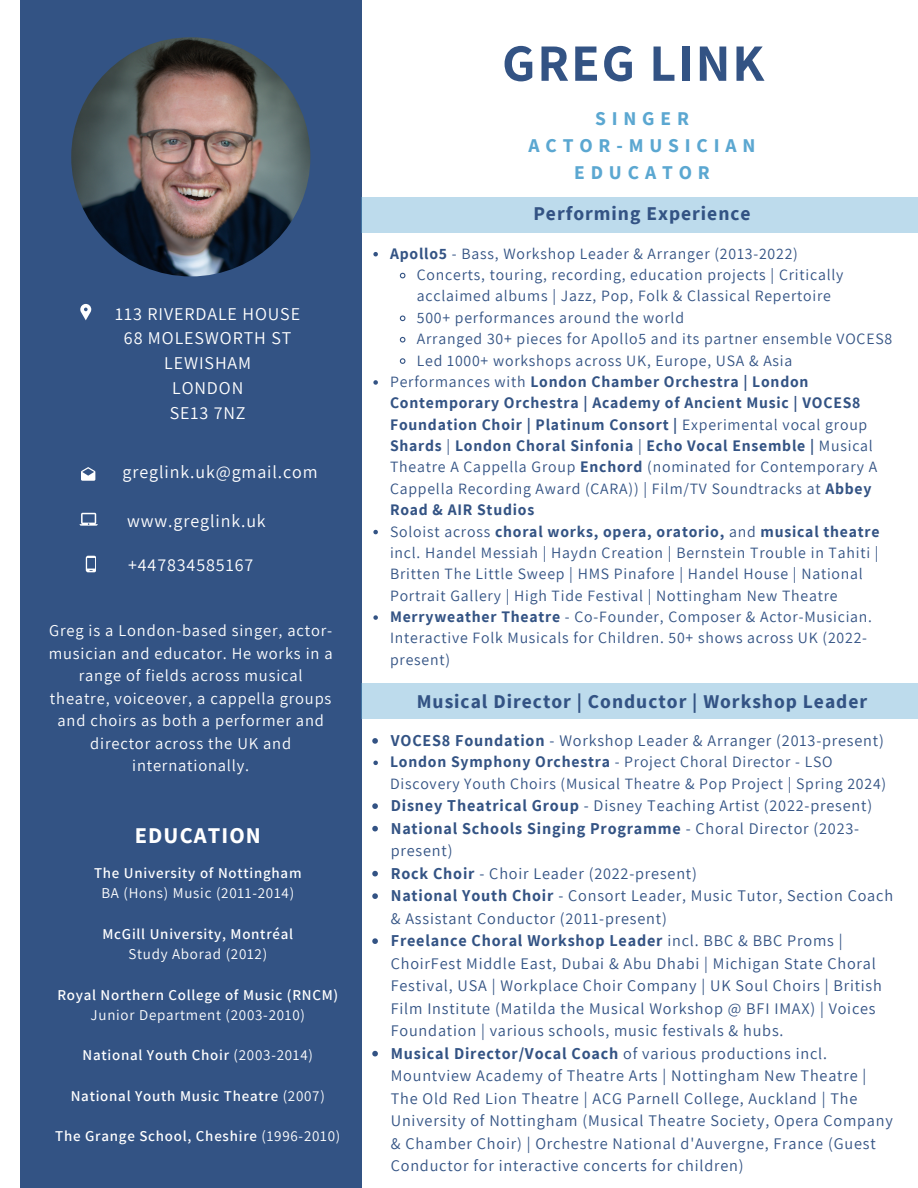
<style>
.page{position:relative;width:918px;height:1188px;background:#fff}
.page>*{position:absolute;margin:0;border:0;box-sizing:border-box;transform-origin:0 0}
.t1{font:700 52.5px "Assistant";letter-spacing:.035em;color:#335384}
.t2{font:700 22.5px "Source Sans Pro";letter-spacing:.05em;color:#fff}
.t3{font:700 19.5px "Source Sans Pro";letter-spacing:.05em;color:#335384}
.t4{font:700 19.5px/27px "Source Sans Pro";letter-spacing:.3em;color:#5ba7d1;text-align:center}
.t5{font:18px/24.8px "Assistant";letter-spacing:.05em;color:#fff;text-align:center}
.t6{font:16.5px/22.5px "Assistant";letter-spacing:.05em;color:#fff;text-align:center}
.t7{font:16.2px/22.5px "Assistant";letter-spacing:.05em;color:#335384}
.t8{font:700 16.2px/22.5px "Assistant";letter-spacing:.05em;color:#335384}
.t9{font:15.75px/21.3px "Assistant";letter-spacing:.05em;color:#335384}
.t10{font:700 15.75px/21.3px "Assistant";letter-spacing:.05em;color:#335384}
.t11{font:600 15px "Assistant";letter-spacing:.05em;color:#fff}
.t12{font:15px "Assistant";letter-spacing:.05em;color:#fff}
.s1{font-weight:400}
.s2{font-weight:700}
</style>
<div class="page">
<div style="left:20px;top:0;width:342px;height:1188px;background:#335384"></div>
<img style="left:71px;top:37px;width:239px;height:239px;border-radius:50%">
<svg style="left:80px;top:304px;width:11px;height:16px"></svg>
<svg style="left:80px;top:513px;width:18px;height:13px"></svg>
<svg style="left:81px;top:467px;width:14px;height:14px"></svg>
<svg style="left:86px;top:556px;width:10px;height:16px"></svg>
<div style="left:362px;top:197px;width:556px;height:36px;background:#bddbec"></div>
<svg style="left:373px;top:252px;width:5px;height:4px"></svg>
<svg style="left:399px;top:272px;width:7px;height:7px"></svg>
<svg style="left:399px;top:315px;width:7px;height:7px"></svg>
<svg style="left:399px;top:336px;width:7px;height:7px"></svg>
<svg style="left:399px;top:358px;width:7px;height:6px"></svg>
<svg style="left:373px;top:380px;width:5px;height:5px"></svg>
<svg style="left:373px;top:530px;width:5px;height:4px"></svg>
<svg style="left:373px;top:615px;width:5px;height:5px"></svg>
<svg style="left:372px;top:738px;width:6px;height:6px"></svg>
<svg style="left:373px;top:761px;width:5px;height:4px"></svg>
<svg style="left:372px;top:803px;width:6px;height:6px"></svg>
<svg style="left:372px;top:826px;width:6px;height:5px"></svg>
<svg style="left:372px;top:871px;width:6px;height:5px"></svg>
<svg style="left:372px;top:893px;width:6px;height:6px"></svg>
<svg style="left:372px;top:938px;width:6px;height:6px"></svg>
<svg style="left:372px;top:1051px;width:6px;height:5px"></svg>
<div style="left:362px;top:683px;width:556px;height:35px;background:#bddbec"></div>
<p class="t5" style="left:115px;top:301px;width:186px">113 RIVERDALE HOUSE<br>68 MOLESWORTH ST<br>LEWISHAM<br>LONDON<br>SE13 7NZ</p>
<h6 class="t5" style="left:123px;top:459px;width:197px">greglink.uk@gmail.com</h6>
<h4 class="t5" style="left:127px;top:508px;width:140px">www.greglink.uk</h4>
<p class="t5" style="left:128px;top:552px;width:127px">+447834585167</p>
<p class="t6" style="left:49px;top:619px;width:285px">Greg is a London-based singer, actor&shy;musician and educator. He works in a range of fields across musical theatre, voiceover, a cappella groups and choirs as both a performer and director across the UK and internationally.</p>
<h6 class="t2" style="left:135px;top:820px;width:128px">EDUCATION</h6>
<p class="t11" style="left:94px;top:863px;width:209px">The University of Nottingham</p>
<h2 class="t12" style="left:101px;top:883px;width:194px">BA (Hons) Music (2011-2014)</h2>
<h3 class="t11" style="left:103px;top:924px;width:192px">McGill University, Montréal</h3>
<h5 class="t12" style="left:128px;top:944px;width:140px">Study Aborad (2012)</h5>
<p class="t11" style="left:57px;top:984px;width:282px">Royal Northern College of Music (RNCM)</p>
<p class="t12" style="left:91px;top:1005px;width:216px">Junior Department (2003-2010)</p>
<p class="t11" style="left:83px;top:1045px;width:232px">National Youth Choir <span class="s1">(2003-2014)</span></p>
<p class="t11" style="left:71px;top:1086px;width:256px">National Youth Music Theatre <span class="s1">(2007)</span></p>
<p class="t11" style="left:55px;top:1126px;width:287px">The Grange School, Cheshire <span class="s1">(1996-2010)</span></p>
<h6 class="t1" style="left:502px;top:27px;width:264px">GREG LINK</h6>
<p class="t4" style="left:529px;top:105px;width:229px">SINGER<br>ACTOR-MUSICIAN<br>EDUCATOR</p>
<p class="t3" style="left:533px;top:200px;width:219px">Performing Experience</p>
<p class="t9" style="left:390px;top:242px;width:409px"><span class="s2">Apollo5</span> - Bass, Workshop Leader &amp; Arranger (2013-2022)</p>
<p class="t9" style="left:417px;top:264px;width:428px">Concerts, touring, recording, education projects | Critically acclaimed albums | Jazz, Pop, Folk &amp; Classical Repertoire</p>
<p class="t9" style="left:417px;top:306px;width:269px">500+ performances around the world</p>
<h5 class="t9" style="left:417px;top:328px;width:477px">Arranged 30+ pieces for Apollo5 and its partner ensemble VOCES8</h5>
<p class="t9" style="left:417px;top:349px;width:377px">Led 1000+ workshops across UK, Europe, USA &amp; Asia</p>
<p class="t10" style="left:390px;top:371px;width:489px"><span class="s1">Performances with</span> London Chamber Orchestra | London Contemporary Orchestra | Academy of Ancient Music | VOCES8<br>Foundation Choir | Platinum Consort | <span class="s1">Experimental vocal group </span>Shards <span class="s1">|</span> London Choral Sinfonia <span class="s1">|</span> Echo Vocal Ensemble | <span class="s1">Musical Theatre A Cappella Group</span> Enchord <span class="s1">(nominated for Contemporary A Cappella Recording Award (CARA)) | Film/TV Soundtracks at</span> Abbey Road &amp; AIR Studios</p>
<p class="t9" style="left:390px;top:520px;width:491px">Soloist across <span class="s2">choral works, opera, oratorio,</span> and <span class="s2">musical theatre </span>incl. Handel Messiah | Haydn Creation | Bernstein Trouble in Tahiti | Britten The Little Sweep | HMS Pinafore | Handel House | National Portrait Gallery | High Tide Festival | Nottingham New Theatre</p>
<p class="t9" style="left:390px;top:606px;width:484px"><span class="s2">Merryweather Theatre</span> - Co-Founder, Composer &amp; Actor-Musician.<br>Interactive Folk Musicals for Children. 50+ shows across UK (2022- present)</p>
<p class="t3" style="left:417px;top:688px;width:452px">Musical Director | Conductor | Workshop Leader</p>
<p class="t7" style="left:391px;top:729px;width:495px"><span class="s2">VOCES8 Foundation</span> - Workshop Leader &amp; Arranger (2013-present)</p>
<p class="t9" style="left:390px;top:751px;width:498px"><span class="s2">London Symphony Orchestra</span> - Project Choral Director - LSO<br>Discovery Youth Choirs (Musical Theatre &amp; Pop Project | Spring 2024)</p>
<p class="t7" style="left:391px;top:794px;width:483px"><span class="s2">Disney Theatrical Group</span> - Disney Teaching Artist (2022-present)</p>
<p class="t8" style="left:391px;top:817px;width:470px">National Schools Singing Programme <span class="s1">- Choral Director (2023- present)</span></p>
<p class="t7" style="left:391px;top:862px;width:308px"><span class="s2">Rock Choir</span> - Choir Leader (2022-present)</p>
<p class="t7" style="left:391px;top:884px;width:504px"><span class="s2">National Youth Choir</span> - Consort Leader, Music Tutor, Section Coach &amp; Assistant Conductor (2011-present)</p>
<p class="t7" style="left:391px;top:929px;width:493px"><span class="s2">Freelance Choral Workshop Leader</span> incl. BBC &amp; BBC Proms | ChoirFest Middle East, Dubai &amp; Abu Dhabi | Michigan State Choral Festival, USA | Workplace Choir Company | UK Soul Choirs | British Film Institute (Matilda the Musical Workshop @ BFI IMAX) | Voices Foundation | various schools, music festivals &amp; hubs.</p>
<p class="t7" style="left:391px;top:1042px;width:504px"><span class="s2">Musical Director/Vocal Coach</span> of various productions incl.<br>Mountview Academy of Theatre Arts | Nottingham New Theatre | The Old Red Lion Theatre | ACG Parnell College, Auckland | The University of Nottingham (Musical Theatre Society, Opera Company &amp; Chamber Choir) | Orchestre National d'Auvergne, France (Guest Conductor for interactive concerts for children)</p>
</div>
